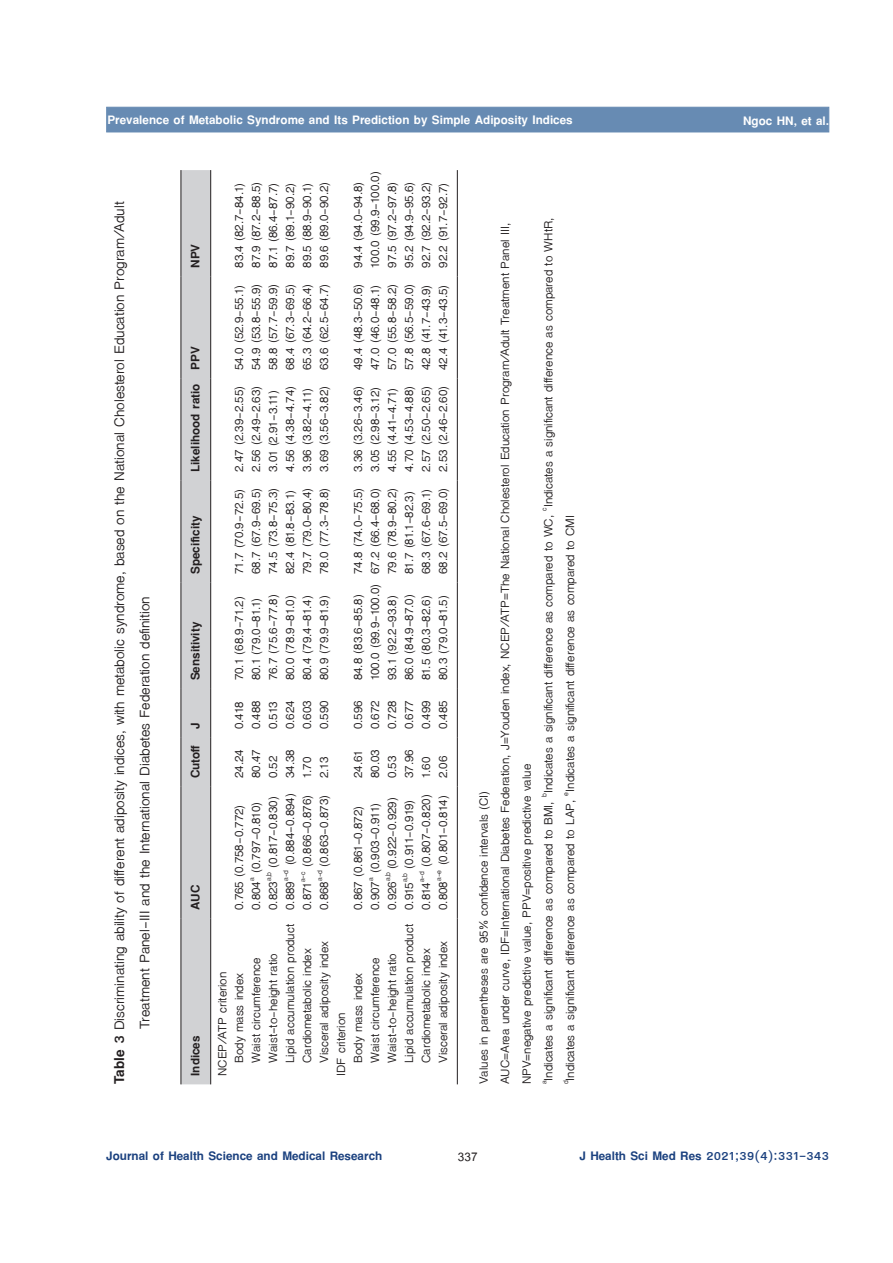
<style>
.page{position:relative;width:893px;height:1263px;background:#fff}
.page>*{position:absolute;margin:0;border:0;box-sizing:border-box;transform-origin:0 0}
.t1{font:21px/25.2px "TF Lanna";color:#231f20}
.t2{font:18px/17px "TF Lanna";color:#231f20;text-align:justify}
.t3{font:700 18px "TF Lanna";color:#fff}
.t4{font:700 18px "TF Lanna";color:#1b417f}
.t5{font:700 18px "TF Lanna";color:#231f20}
.t6{font:700 18px "Cordia UPC";color:#231f20}
.s1{font-weight:700}
</style>
<div class="page">
<div style="left:106px;top:107px;width:723px;height:25px;background:#678bb3"></div>
<div style="left:182px;top:170px;width:28px;height:914px;background:#d1d2d4"></div>
<hr style="left:181px;top:918px;width:1px;height:166px;background:#231f20">
<hr style="left:181px;top:787px;width:1px;height:131px;background:#231f20">
<hr style="left:181px;top:738px;width:1px;height:49px;background:#231f20">
<hr style="left:181px;top:689px;width:1px;height:49px;background:#231f20">
<hr style="left:181px;top:583px;width:1px;height:106px;background:#231f20">
<hr style="left:181px;top:480px;width:1px;height:103px;background:#231f20">
<hr style="left:181px;top:378px;width:1px;height:102px;background:#231f20">
<hr style="left:181px;top:276px;width:1px;height:102px;background:#231f20">
<hr style="left:181px;top:170px;width:1px;height:106px;background:#231f20">
<hr style="left:210px;top:918px;width:1px;height:166px;background:#231f20">
<hr style="left:210px;top:787px;width:1px;height:131px;background:#231f20">
<hr style="left:210px;top:738px;width:1px;height:49px;background:#231f20">
<hr style="left:210px;top:689px;width:1px;height:49px;background:#231f20">
<hr style="left:210px;top:583px;width:1px;height:106px;background:#231f20">
<hr style="left:210px;top:480px;width:1px;height:103px;background:#231f20">
<hr style="left:210px;top:378px;width:1px;height:102px;background:#231f20">
<hr style="left:210px;top:276px;width:1px;height:102px;background:#231f20">
<hr style="left:210px;top:170px;width:1px;height:106px;background:#231f20">
<hr style="left:457px;top:918px;width:1px;height:166px;background:#231f20">
<hr style="left:457px;top:787px;width:1px;height:131px;background:#231f20">
<hr style="left:457px;top:738px;width:1px;height:49px;background:#231f20">
<hr style="left:457px;top:689px;width:1px;height:49px;background:#231f20">
<hr style="left:457px;top:583px;width:1px;height:106px;background:#231f20">
<hr style="left:457px;top:480px;width:1px;height:103px;background:#231f20">
<hr style="left:457px;top:378px;width:1px;height:102px;background:#231f20">
<hr style="left:457px;top:276px;width:1px;height:102px;background:#231f20">
<hr style="left:457px;top:170px;width:1px;height:106px;background:#231f20">
<p class="t3" style="left:107px;top:109px;width:467px">Prevalence of Metabolic Syndrome and Its Prediction by Simple Adiposity Indices</p>
<p class="t3" style="left:743px;top:109px;width:87px">Ngoc HN, et al.</p>
<p class="t1" style="left:107px;top:1029px;width:829px;text-indent:-55px;rotate:-90deg"><span class="s1">Table 3</span> Discriminating ability of different adiposity indices, with metabolic syndrome, based on the National Cholesterol Education Program/Adult<br>Treatment Panel-III and the International Diabetes Federation definition</p>
<p class="t5" style="left:184px;top:268px;width:26px;rotate:-90deg">NPV</p>
<p class="t5" style="left:184px;top:472px;width:127px;rotate:-90deg">Likelihood ratio PPV</p>
<p class="t5" style="left:184px;top:574px;width:60px;rotate:-90deg">Specificity</p>
<p class="t5" style="left:184px;top:680px;width:60px;rotate:-90deg">Sensitivity</p>
<p class="t5" style="left:184px;top:778px;width:57px;rotate:-90deg">Cutoff J</p>
<p class="t5" style="left:184px;top:910px;width:27px;rotate:-90deg">AUC</p>
<p class="t5" style="left:184px;top:1076px;width:42px;rotate:-90deg">Indices</p>
<p class="t2" style="left:367px;top:778px;width:608px;rotate:-90deg">80.03 0.672 100.0 (99.9-100.0) 67.2 (66.4-68.0) 3.05 (2.98-3.12) 47.0 (46.0-48.1) 100.0 (99.9-100.0)</p>
<p class="t2" style="left:350px;top:778px;width:598px;rotate:-90deg">24.61 0.596 84.8 (83.6-85.8) 74.8 (74.0-75.5) 3.36 (3.26-3.46) 49.4 (48.3-50.6) 94.4 (94.0-94.8)</p>
<p class="t2" style="left:418px;top:729px;width:549px;rotate:-90deg">0.499 81.5 (80.3-82.6) 68.3 (67.6-69.1) 2.57 (2.50-2.65) 42.8 (41.7-43.9) 92.7 (92.2-93.2)</p>
<p class="t2" style="left:316px;top:729px;width:549px;rotate:-90deg">0.590 80.9 (79.9-81.9) 78.0 (77.3-78.8) 3.69 (3.56-3.82) 63.6 (62.5-64.7) 89.6 (89.0-90.2)</p>
<p class="t2" style="left:384px;top:1063px;width:882px;text-indent:334px;rotate:-90deg">0.728 93.1 (92.2-93.8) 79.6 (78.9-80.2) 4.55 (4.41-4.71) 57.0 (55.8-58.2) 97.5 (97.2-97.8)<br>Lipid accumulation product 0.915<sup>a,b</sup> (0.911-0.919) 37.96 0.677 86.0 (84.9-87.0) 81.7 (81.1-82.3) 4.70 (4.53-4.88) 57.8 (56.5-59.0) 95.2 (94.9-95.6)<br>Cardiometabolic index</p>
<p class="t2" style="left:248px;top:574px;width:394px;rotate:-90deg">68.7 (67.9-69.5) 2.56 (2.49-2.63) 54.9 (53.8-55.9) 87.9 (87.2-88.5)</p>
<p class="t2" style="left:231px;top:574px;width:393px;rotate:-90deg">71.7 (70.9-72.5) 2.47 (2.39-2.55) 54.0 (52.9-55.1) 83.4 (82.7-84.1)</p>
<p class="t2" style="left:299px;top:729px;width:548px;rotate:-90deg">0.603 80.4 (79.4-81.4) 79.7 (79.0-80.4) 3.96 (3.82-4.11) 65.3 (64.2-66.4) 89.5 (88.9-90.1)</p>
<p class="t2" style="left:265px;top:1063px;width:881px;text-indent:334px;rotate:-90deg">0.513 76.7 (75.6-77.8) 74.5 (73.8-75.3) 3.01 (2.91-3.11) 58.8 (57.7-59.9) 87.1 (86.4-87.7)<br>Lipid accumulation product 0.889<sup>a-d</sup> (0.884-0.894) 34.38 0.624 80.0 (78.9-81.0) 82.4 (81.8-83.1) 4.56 (4.38-4.74) 68.4 (67.3-69.5) 89.7 (89.1-90.2)<br>Cardiometabolic index</p>
<p class="t2" style="left:435px;top:729px;width:548px;rotate:-90deg">0.485 80.3 (79.0-81.5) 68.2 (67.5-69.0) 2.53 (2.46-2.60) 42.4 (41.3-43.5) 92.2 (91.7-92.7)</p>
<p class="t2" style="left:231px;top:778px;width:183px;rotate:-90deg">24.24 0.418 70.1 (68.9-71.2)</p>
<p class="t2" style="left:248px;top:778px;width:182px;rotate:-90deg">80.47 0.488 80.1 (79.0-81.1)</p>
<p class="t2" style="left:384px;top:910px;width:156px;rotate:-90deg">0.926<sup>a,b</sup> (0.922-0.929) 0.53</p>
<p class="t2" style="left:435px;top:910px;width:156px;rotate:-90deg">0.808<sup>a-e</sup> (0.801-0.814) 2.06</p>
<p class="t2" style="left:265px;top:910px;width:156px;rotate:-90deg">0.823<sup>a,b</sup> (0.817-0.830) 0.52</p>
<p class="t2" style="left:316px;top:910px;width:155px;rotate:-90deg">0.868<sup>a-d</sup> (0.863-0.873) 2.13</p>
<p class="t2" style="left:299px;top:910px;width:155px;rotate:-90deg">0.871<sup>a-c</sup> (0.866-0.876) 1.70</p>
<p class="t2" style="left:418px;top:910px;width:155px;rotate:-90deg">0.814<sup>a-d</sup> (0.807-0.820) 1.60</p>
<p class="t2" style="left:248px;top:910px;width:109px;rotate:-90deg">0.804<sup>a</sup> (0.797-0.810)</p>
<p class="t2" style="left:367px;top:910px;width:108px;rotate:-90deg">0.907<sup>a</sup> (0.903-0.911)</p>
<p class="t2" style="left:231px;top:910px;width:107px;rotate:-90deg">0.765 (0.758-0.772)</p>
<p class="t2" style="left:350px;top:910px;width:106px;rotate:-90deg">0.867 (0.861-0.872)</p>
<p class="t2" style="left:316px;top:1063px;width:123px;rotate:-90deg">Visceral adiposity index</p>
<p class="t2" style="left:435px;top:1063px;width:123px;rotate:-90deg">Visceral adiposity index</p>
<p class="t2" style="left:265px;top:1063px;width:111px;rotate:-90deg">Waist-to-height ratio</p>
<p class="t2" style="left:384px;top:1063px;width:111px;rotate:-90deg">Waist-to-height ratio</p>
<p class="t2" style="left:248px;top:1063px;width:107px;rotate:-90deg">Waist circumference</p>
<p class="t2" style="left:367px;top:1063px;width:107px;rotate:-90deg">Waist circumference</p>
<p class="t2" style="left:214px;top:1076px;width:105px;text-align:right;rotate:-90deg">NCEP/ATP criterion<br>Body mass index</p>
<p class="t2" style="left:333px;top:1063px;width:91px;text-indent:-13px;rotate:-90deg">IDF criterion<br>Body mass index</p>
<p class="t2" style="left:473px;top:1084px;width:868px;line-height:21.6px;text-align:left;rotate:-90deg">Values in parentheses are 95% confidence intervals (CI)<br>AUC=Area under curve, IDF=International Diabetes Federation, J=Youden index, NCEP/ATP=The National Cholesterol Education Program/Adult Treatment Panel III, NPV=negative predictive value, PPV=positive predictive value<br><sup>a</sup>Indicates a significant difference as compared to BMI, <sup>b</sup>Indicates a significant difference as compared to WC, <sup>c</sup>Indicates a significant difference as compared to WHtR, <sup>d</sup>Indicates a significant difference as compared to LAP, <sup>e</sup>Indicates a significant difference as compared to CMI</p>
<p class="t4" style="left:106px;top:1145px;width:277px">Journal of Health Science and Medical Research</p>
<p class="t6" style="left:458px;top:1146px;width:21px">337</p>
<p class="t4" style="left:579px;top:1145px;width:251px">J Health Sci Med Res 2021;39(4):331-343</p>
</div>
